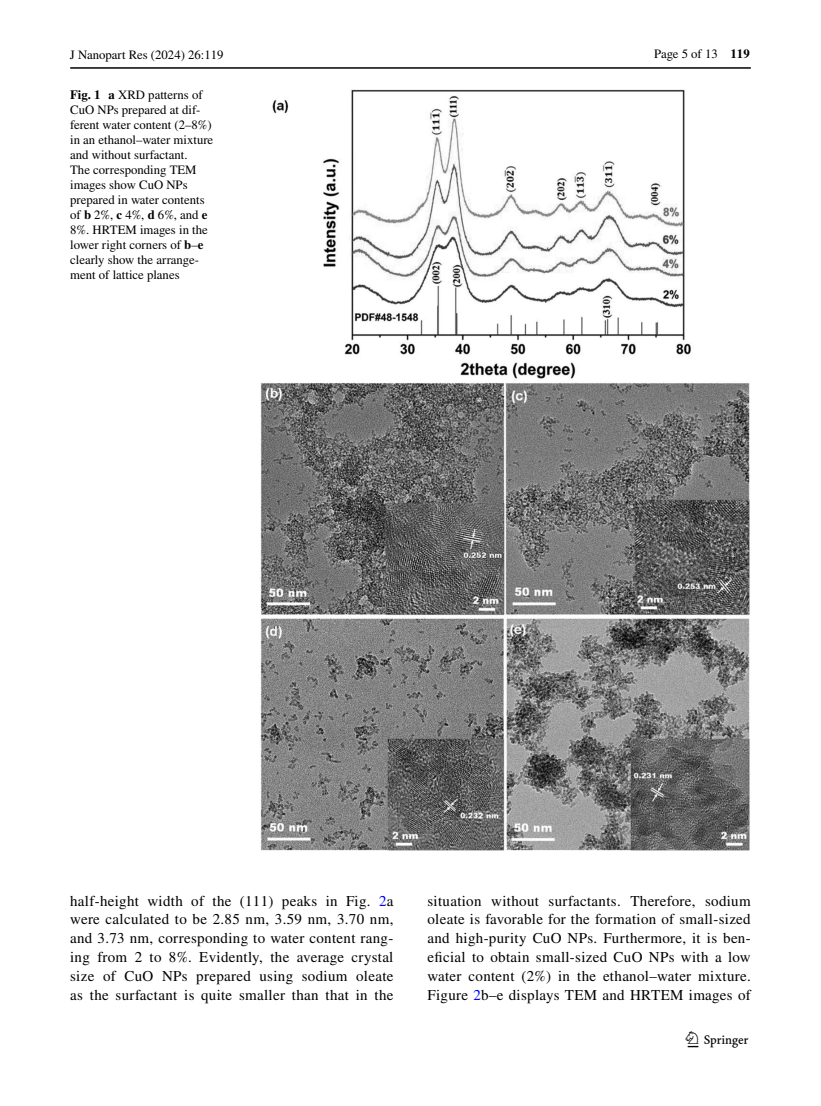
<style>
.page{position:relative;width:821px;height:1106px;background:#fff}
.page>*{position:absolute;margin:0;border:0;box-sizing:border-box;transform-origin:0 0}
.t1{font:22.5px "Springnew Regular 3";color:#000}
.t2{font:15px/18.8px "STIX";letter-spacing:.02em;color:#000;text-align:justify}
.t3{font:12.75px/15px "STIX";color:#000}
.s1{font-weight:700}
.s2{color:#00f}
</style>
<div class="page">
<hr style="left:70px;top:67px;width:680px;height:2px;background:#000">
<img style="left:260px;top:89px;width:490px;height:762px">
<p class="t3" style="left:70px;top:48px;width:155px">J Nanopart Res (2024) 26:119</p>
<p class="t3" style="left:70px;top:88px;width:145px"><span class="s1">Fig. 1 a</span> XRD patterns of<br>CuO NPs prepared at dif&shy;ferent water content (2–8%) in an ethanol–water mixture and without surfactant.<br>The corresponding TEM images show CuO NPs prepared in water contents of <span class="s1">b</span> 2%, <span class="s1">c</span> 4%, <span class="s1">d</span> 6%, and <span class="s1">e<br></span>8%. HRTEM images in the lower right corners of <span class="s1">b</span>–<span class="s1">e </span>clearly show the arrange&shy;ment of lattice planes</p>
<p class="t3" style="left:654px;top:47px;width:97px">Page 5 of 13 <span class="s1">119</span></p>
<p class="t2" style="left:70px;top:892px;width:325px">half-height width of the (111) peaks in Fig. <span class="s2">2</span>a were calculated to be 2.85 nm, 3.59 nm, 3.70 nm, and 3.73 nm, corresponding to water content rang&shy;ing from 2 to 8%. Evidently, the average crystal size of CuO NPs prepared using sodium oleate as the surfactant is quite smaller than that in the</p>
<p class="t2" style="left:427px;top:892px;width:325px">situation without surfactants. Therefore, sodium oleate is favorable for the formation of small-sized and high-purity CuO NPs. Furthermore, it is ben&shy;eficial to obtain small-sized CuO NPs with a low water content (2%) in the ethanol–water mixture.<br>Figure <span class="s2">2</span>b–e displays TEM and HRTEM images of</p>
<h1 class="t1" style="left:687px;top:1031px;width:62px">1 3</h1>
</div>
